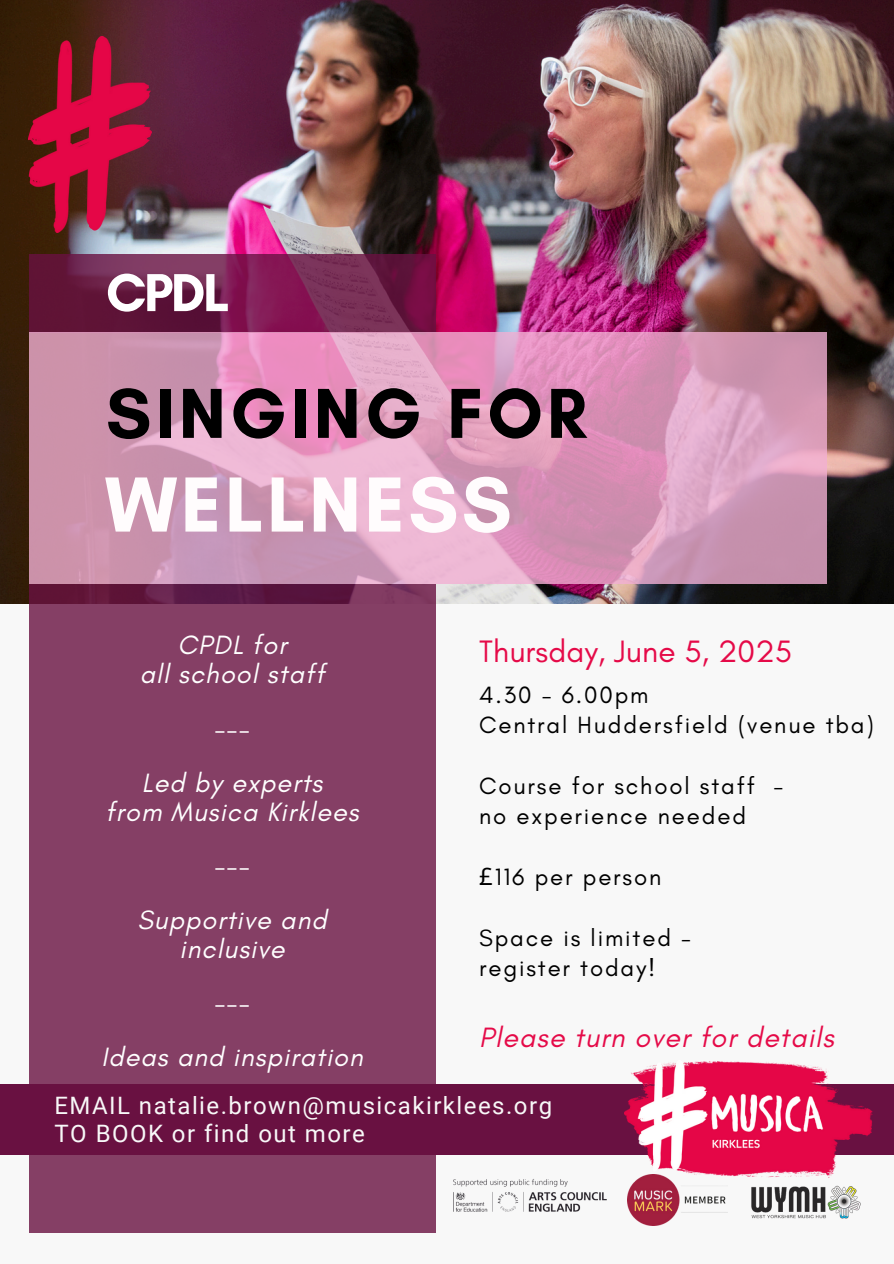
<style>
.page{position:relative;width:894px;height:1264px;background:#fff}
.page>*{position:absolute;margin:0;border:0;box-sizing:border-box;transform-origin:0 0}
.t1{font:700 79.5px "Glacial Indifference";letter-spacing:.04em;color:#fffcfd}
.t2{font:700 72px "Glacial Indifference";letter-spacing:.055em;color:#000}
.t3{font:700 54.45px "Glacial Indifference";color:#fff}
.t4{font:31.5px "Glacial Indifference";letter-spacing:.005em;color:#e50a48}
.t5{font:italic 28.5px "Glacial Indifference";letter-spacing:.035em;color:#e50a48}
.t6{font:italic 27px/29.2px "Glacial Indifference";letter-spacing:.035em;color:#fff;text-align:center}
.t7{font:24px "Glacial Indifference";letter-spacing:.075em;color:#000}
.t8{font:24px "Roboto";letter-spacing:.06em;color:#f8f8f8}
.s1{font-family:"Noto Sans"}
</style>
<div class="page">
<div style="left:0;top:0;width:893px;height:1263px;background:#f8f8f8"></div>
<img style="left:0;top:0;width:893px;height:603px">
<svg style="left:29px;top:254px;width:406px;height:78px;background:#701e4a"></svg>
<svg style="left:29px;top:332px;width:797px;height:252px;background:#d799ba"></svg>
<div style="left:29px;top:584px;width:406px;height:648px;background:#853f65"></div>
<div style="left:0;top:1083px;width:893px;height:71px;background:#691141"></div>
<img style="left:29px;top:37px;width:123px;height:196px">
<img style="left:624px;top:1061px;width:248px;height:116px">
<img style="left:627px;top:1174px;width:100px;height:51px">
<img style="left:453px;top:1179px;width:154px;height:33px">
<img style="left:743px;top:1176px;width:125px;height:43px">
<p class="t3" style="left:106px;top:259px;width:125px">CPDL</p>
<p class="t2" style="left:106px;top:369px;width:482px">SINGING FOR</p>
<p class="t1" style="left:105px;top:456px;width:408px">WELLNESS</p>
<p class="t6" style="left:140px;top:630px;width:186px">CPDL for<br>all school staff</p>
<p class="t6" style="left:214px;top:713px;width:37px">---</p>
<h2 class="t6" style="left:105px;top:767px;width:254px">Led by experts<br>from Musica Kirklees</h2>
<h1 class="t6" style="left:214px;top:850px;width:37px">---</h1>
<h1 class="t6" style="left:137px;top:904px;width:191px">Supportive and inclusive</h1>
<p class="t6" style="left:214px;top:988px;width:37px">---</p>
<h4 class="t6" style="left:101px;top:1042px;width:263px">Ideas and inspiration</h4>
<h4 class="t4" style="left:479px;top:631px;width:314px">Thursday, June 5, 2025</h4>
<h4 class="t7" style="left:479px;top:680px;width:171px">4.30 - 6.00pm</h4>
<h4 class="t7" style="left:479px;top:710px;width:396px">Central Huddersfield (venue tba)</h4>
<h4 class="t7" style="left:479px;top:771px;width:305px">Course for school staff -</h4>
<h4 class="t7" style="left:479px;top:801px;width:268px">no experience needed</h4>
<h4 class="t7" style="left:479px;top:862px;width:184px"><span class="s1">£</span>116 per person</h4>
<p class="t7" style="left:479px;top:923px;width:213px">Space is limited -</p>
<p class="t7" style="left:479px;top:953px;width:178px">register today!</p>
<p class="t5" style="left:479px;top:1020px;width:356px">Please turn over for details</p>
<p class="t8" style="left:54px;top:1091px;width:499px">EMAIL natalie.brown@musicakirklees.org</p>
<p class="t8" style="left:54px;top:1119px;width:312px">TO BOOK or find out more</p>
</div>
